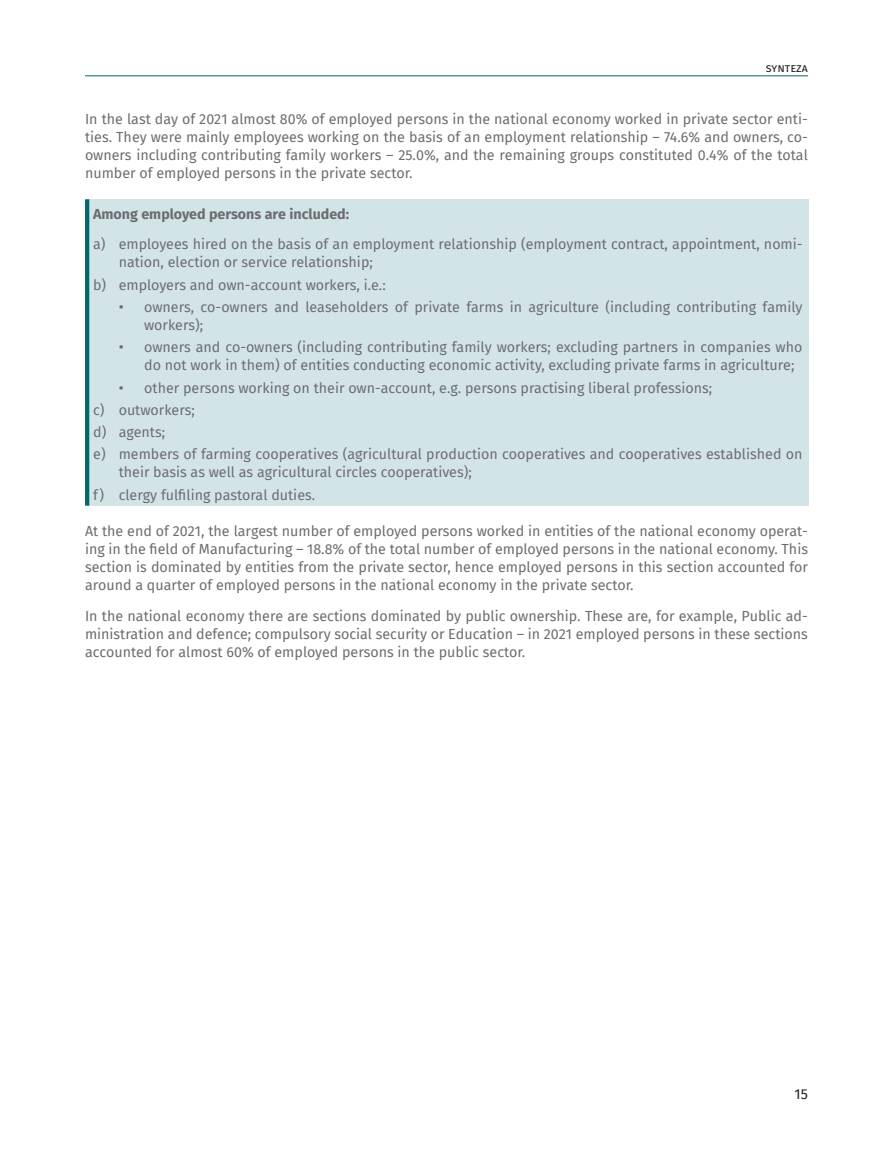
<style>
.page{position:relative;width:893px;height:1149px;background:#fff}
.page>*{position:absolute;margin:0;border:0;box-sizing:border-box;transform-origin:0 0}
.tekst_ang{font:14.25px/18px "Fira Sans";color:#6c6d70}
.Styl_tablicy_wyróżni{font:700 14.25px "Fira Sans";color:#6c6d70}
.t1{font:14.25px "Fira Sans";color:#231f20}
.t2{font:12px "Fira Sans";color:#231f20}
.s1{font-family:"Arial"}
</style>
<div class="page">
<hr style="left:85px;top:75px;width:723px;height:1px;background:#006770">
<div style="left:87px;top:199px;width:722px;height:306px;background:#d3e4e7"></div>
<hr style="left:85px;top:199px;width:4px;height:306px;background:#006770">
<p class="t2" style="left:766px;top:59px;width:44px">synteza</p>
<p class="tekst_ang" style="left:85px;top:110px;width:724px;text-align:justify">In the last day of 2021 almost 80% of employed persons in the national economy worked in private sector enti&shy;ties. They were mainly employees working on the basis of an employment relationship – 74.6% and owners, co&shy;owners including contributing family workers – 25.0%, and the remaining groups constituted 0.4% of the total number of employed persons in the private sector.</p>
<p class="Styl_tablicy_wyróżni" style="left:93px;top:201px;width:258px">Among employed persons are included:</p>
<p class="tekst_ang" style="left:119px;top:235px;width:685px;text-indent:-26px">a) employees hired on the basis of an employment relationship (employment contract, appointment, nomi&shy;nation, election or service relationship;</p>
<p class="tekst_ang" style="left:93px;top:275px;width:294px">b) employers and own-account workers, i.e.:</p>
<p class="tekst_ang" style="left:144px;top:297px;width:660px;text-indent:-26px"><span class="s1">•</span> owners, co-owners and leaseholders of private farms in agriculture (including contributing family workers);</p>
<p class="tekst_ang" style="left:144px;top:338px;width:660px;text-indent:-26px"><span class="s1">•</span> owners and co-owners (including contributing family workers; excluding partners in companies who do not work in them) of entities conducting economic activity, excluding private farms in agriculture;</p>
<p class="tekst_ang" style="left:119px;top:378px;width:595px"><span class="s1">•</span> other persons working on their own-account, e.g. persons practising liberal professions;</p>
<p class="tekst_ang" style="left:93px;top:400px;width:103px">c) outworkers;</p>
<p class="tekst_ang" style="left:93px;top:422px;width:73px">d) agents;</p>
<p class="tekst_ang" style="left:119px;top:445px;width:685px;text-indent:-26px">e) members of farming cooperatives (agricultural production cooperatives and cooperatives established on their basis as well as agricultural circles cooperatives);</p>
<p class="tekst_ang" style="left:93px;top:485px;width:224px">f) clergy fulfiling pastoral duties.</p>
<p class="tekst_ang" style="left:85px;top:522px;width:724px;text-align:justify">At the end of 2021, the largest number of employed persons worked in entities of the national economy operat&shy;ing in the field of Manufacturing – 18.8% of the total number of employed persons in the national economy. This section is dominated by entities from the private sector, hence employed persons in this section accounted for around a quarter of employed persons in the national economy in the private sector.</p>
<p class="tekst_ang" style="left:85px;top:606px;width:724px;text-align:justify">In the national economy there are sections dominated by public ownership. These are, for example, Public ad&shy;ministration and defence; compulsory social security or Education – in 2021 employed persons in these sections accounted for almost 60% of employed persons in the public sector.</p>
<p class="t1" style="left:795px;top:1082px;width:15px">15</p>
</div>
